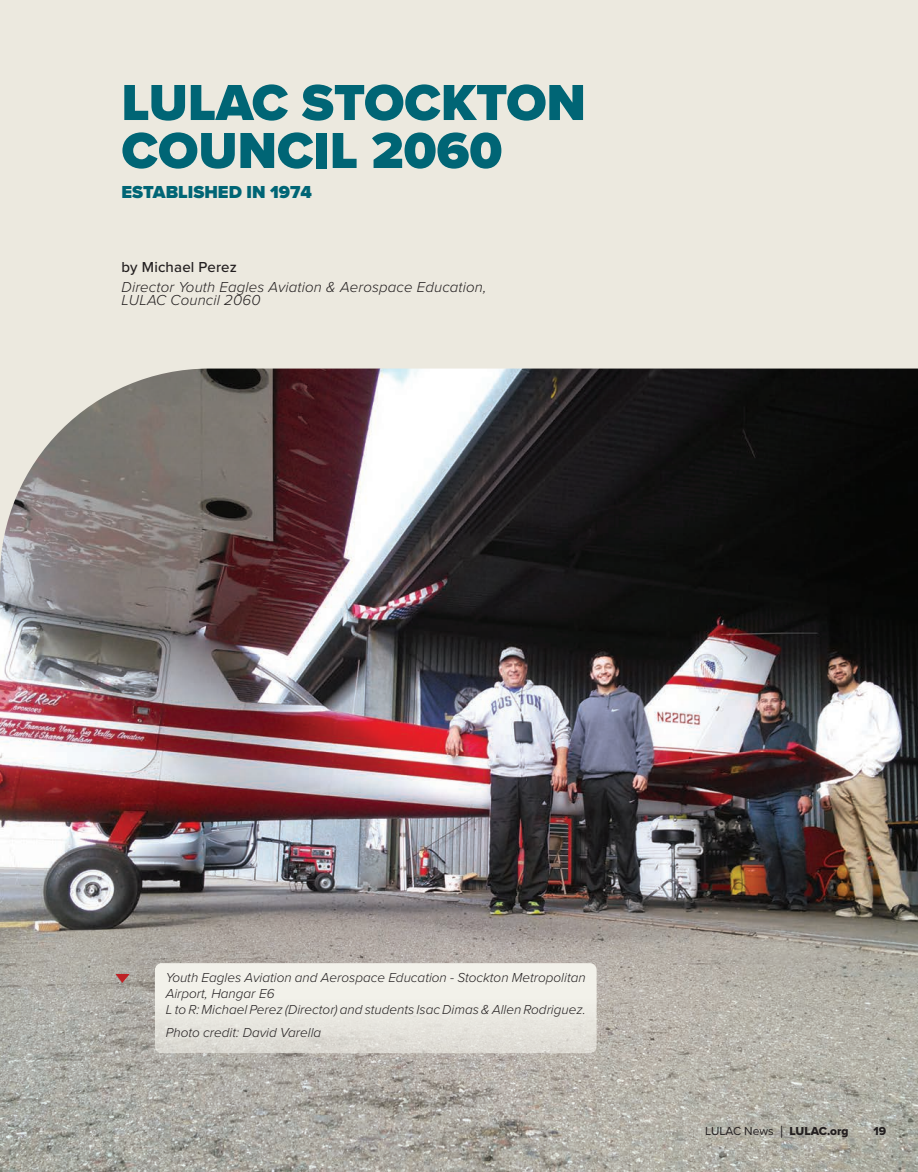
<style>
.page{position:relative;width:918px;height:1172px;background:#ece9df}
.page>*{position:absolute;margin:0;border:0;box-sizing:border-box;transform-origin:0 0}
.t1{font:900 52.5px/48px "Proxima Nova";color:#006575}
.t2{font:900 18px "Proxima Nova";color:#006575}
.t3{font:italic 300 15px/13.5px "Proxima Nova";letter-spacing:.01em;color:#231f20}
.t4{font:500 15px "Proxima Nova";letter-spacing:.01em;color:#231f20}
.t5{font:italic 300 13.5px/16.2px "Proxima Nova";color:#231f20}
.t6{font:12px "Proxima Nova";color:#231f20}
.t7{font:12px "Proxima Nova Extrabld";color:#231f20}
.s1{font-family:"Darkmode Darkmode On"}
.s2{font-family:"Proxima Nova Extrabld"}
</style>
<div class="page">
<img style="left:0;top:368px;width:918px;height:804px">
<div style="left:155px;top:963px;width:442px;height:90px;background:linear-gradient(to bottom,#f8f7f0,#dedcd5);border-radius:7px"></div>
<svg style="left:116px;top:974px;width:14px;height:9px"></svg>
<h1 class="t1" style="left:122px;top:78px;width:466px">LULAC STOCKTON<br>COUNCIL 2060</h1>
<h2 class="t2" style="left:122px;top:179px;width:192px">ESTABLISHED IN 1974</h2>
<p class="t4" style="left:122px;top:255px;width:117px">by Michael Perez</p>
<p class="t3" style="left:122px;top:279px;width:367px">Director Youth Eagles Aviation &amp; Aerospace Education,<br>LULAC Council 2060</p>
<p class="t5" style="left:166px;top:968px;width:422px">Youth Eagles Aviation and Aerospace Education - Stockton Metropolitan<br>Airport, Hangar E6<br>L to R: Michael Perez (Director) and students Isac Dimas &amp; Allen Rodriguez.</p>
<p class="t5" style="left:166px;top:1023px;width:157px">Photo credit: David Varella</p>
<p class="t6" style="left:705px;top:1122px;width:145px">LULAC News <span class="s1">|</span> <span class="s2">LULAC.org</span></p>
<p class="t7" style="left:874px;top:1122px;width:14px">19</p>
</div>
